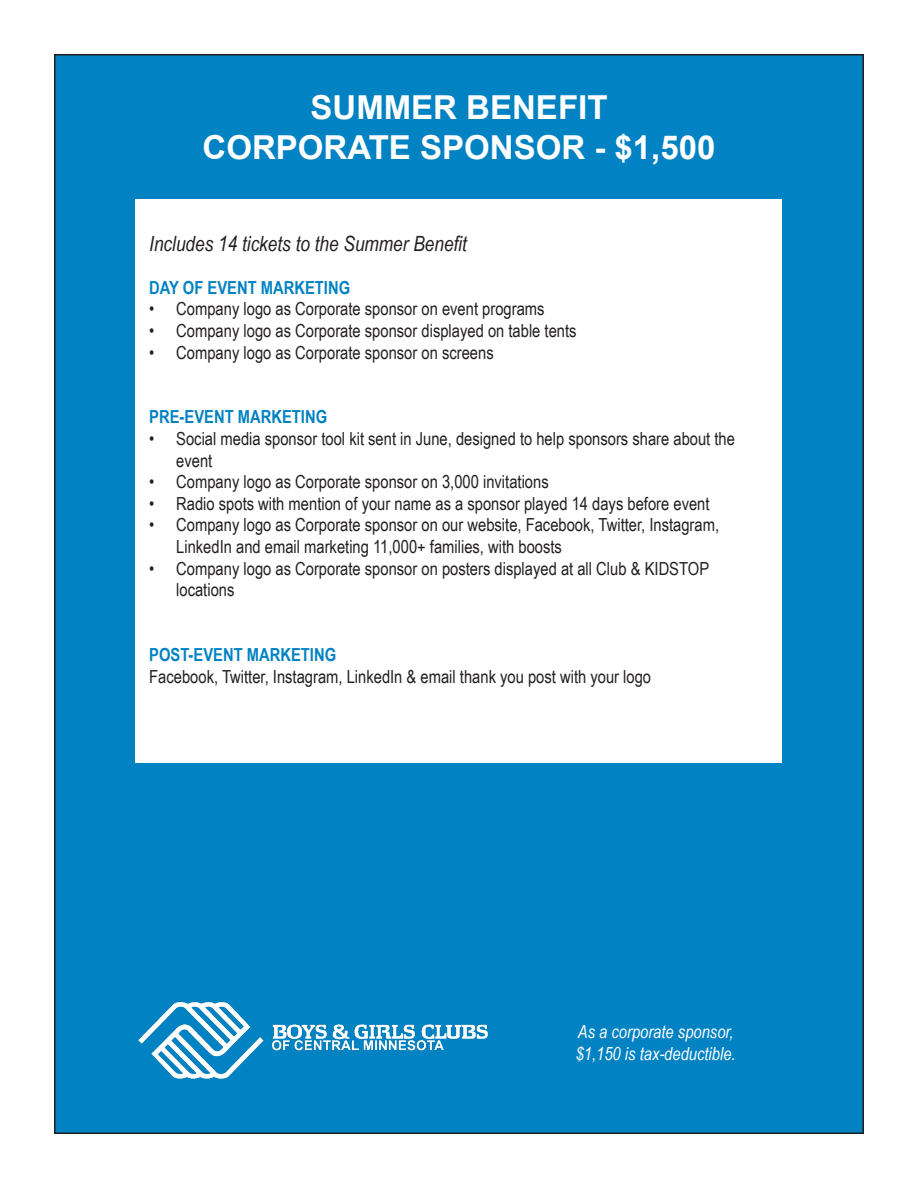
<style>
.page{position:relative;width:918px;height:1188px;background:#fff}
.page>*{position:absolute;margin:0;border:0;box-sizing:border-box;transform-origin:0 0}
.t1{font:700 33px "Arial";color:#fff}
.t2{font:italic 21px "Arial Narrow";color:#231f20}
.t3{font:18px/21.6px "Arial Narrow";color:#231f20}
.t4{font:700 18px "Arial Narrow";color:#0082c3}
.t5{font:italic 18px "Arial Narrow";color:#fff}
</style>
<div class="page">
<div style="left:55px;top:55px;width:808px;height:1078px;background:#0082c3"></div>
<div style="left:136px;top:199px;width:646px;height:563px;background:#fff"></div>
<img style="left:138px;top:1002px;width:350px;height:77px">
<p class="t1" style="left:310px;top:84px;width:298px">SUMMER BENEFIT</p>
<p class="t1" style="left:203px;top:124px;width:514px">CORPORATE SPONSOR - $1,500</p>
<p class="t2" style="left:149px;top:229px;width:319px">Includes 14 tickets to the Summer Benefit</p>
<p class="t4" style="left:149px;top:274px;width:202px">DAY OF EVENT MARKETING</p>
<p class="t3" style="left:149px;top:298px;width:397px">• Company logo as Corporate sponsor on event programs</p>
<p class="t3" style="left:149px;top:319px;width:429px">• Company logo as Corporate sponsor displayed on table tents</p>
<p class="t3" style="left:149px;top:341px;width:346px">• Company logo as Corporate sponsor on screens</p>
<p class="t4" style="left:149px;top:403px;width:179px">PRE-EVENT MARKETING</p>
<p class="t3" style="left:176px;top:427px;width:560px;text-indent:-27px">• Social media sponsor tool kit sent in June, designed to help sponsors share about the event</p>
<p class="t3" style="left:149px;top:470px;width:401px">• Company logo as Corporate sponsor on 3,000 invitations</p>
<p class="t3" style="left:149px;top:492px;width:562px">• Radio spots with mention of your name as a sponsor played 14 days before event</p>
<p class="t3" style="left:176px;top:514px;width:544px;text-indent:-27px">• Company logo as Corporate sponsor on our website, Facebook, Twitter, Instagram,<br>LinkedIn and email marketing 11,000+ families, with boosts</p>
<p class="t3" style="left:176px;top:557px;width:535px;text-indent:-27px">• Company logo as Corporate sponsor on posters displayed at all Club &amp; KIDSTOP locations</p>
<p class="t4" style="left:149px;top:641px;width:188px">POST-EVENT MARKETING</p>
<p class="t3" style="left:149px;top:665px;width:503px">Facebook, Twitter, Instagram, LinkedIn &amp; email thank you post with your logo</p>
<p class="t5" style="left:578px;top:1019px;width:157px">As a corporate sponsor,</p>
<p class="t5" style="left:576px;top:1041px;width:162px">$1,150 is tax-deductible.</p>
</div>
